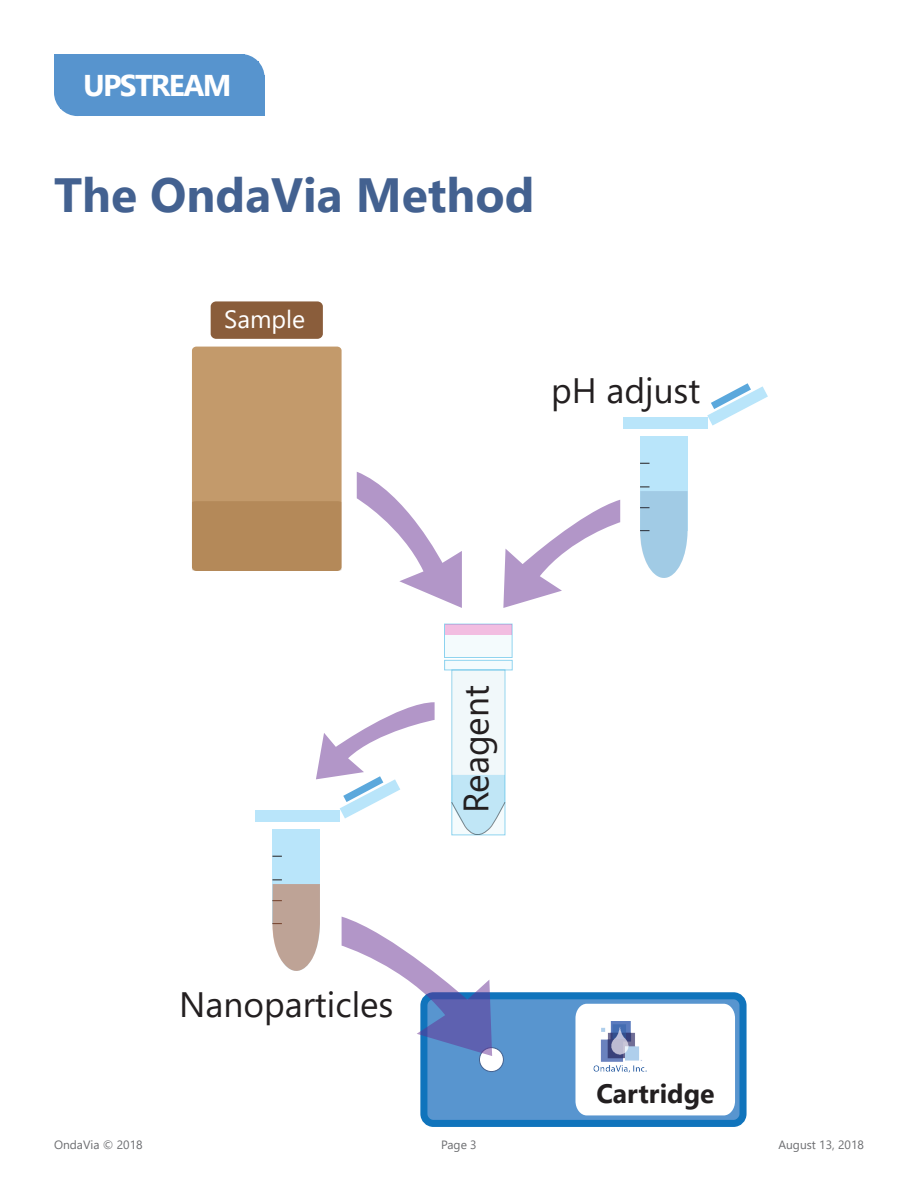
<style>
.page{position:relative;width:918px;height:1188px;background:#fff}
.page>*{position:absolute;margin:0;border:0;box-sizing:border-box;transform-origin:0 0}
.Page_Title_Heading{font:700 48px "Segoe UI";color:#436190}
.t1{font:35.25px "Segoe UI";color:#231f20}
.t2{font:700 30px "Segoe UI";letter-spacing:-.055em;color:#fff}
.t3{font:700 26.55px "Segoe UI";color:#231f20}
.t4{font:24.9px "Segoe UI";color:#fff}
.t5{font:12px "Segoe UI";color:#6c6d70}
</style>
<div class="page">
<div style="left:217px;top:54px;width:48px;height:47px;background:#5794ce;border-radius:50%"></div>
<div style="left:54px;top:69px;width:47px;height:47px;background:#5794ce;border-radius:50%"></div>
<div style="left:54px;top:54px;width:190px;height:39px;background:#5794ce"></div>
<div style="left:78px;top:75px;width:187px;height:41px;background:#5794ce"></div>
<div style="left:192px;top:347px;width:150px;height:224px;background:#c39a6b;border-radius:4px"></div>
<div style="left:211px;top:301px;width:112px;height:38px;background:#8a5d3b;border-radius:5px"></div>
<div style="left:192px;top:501px;width:150px;height:70px;background:#b48959"></div>
<div style="left:445px;top:660px;width:67px;height:10px;background:#f4fbfd"></div>
<div style="left:444px;top:624px;width:68px;height:34px;background:#f4fbfd"></div>
<div style="left:452px;top:670px;width:53px;height:105px;background:#f1f8fa"></div>
<svg style="left:451px;top:775px;width:54px;height:60px;background:#c4e6f3"></svg>
<div style="left:445px;top:625px;width:67px;height:10px;background:#f2bde1"></div>
<svg style="left:357px;top:472px;width:105px;height:136px"></svg>
<div style="left:424px;top:996px;width:319px;height:127px;background:#5895cf;border-radius:10px"></div>
<div style="left:420px;top:992px;width:327px;height:135px;border:7px solid #1074bc;border-radius:10px"></div>
<div style="left:575px;top:1004px;width:160px;height:111px;background:#fff"></div>
<div style="left:479px;top:1048px;width:24px;height:24px;background:#fff;border-radius:50%"></div>
<div style="left:479px;top:1047px;width:25px;height:25px;border:1px solid #436190;border-radius:50%"></div>
<img style="left:594px;top:1022px;width:52px;height:52px">
<svg style="left:342px;top:917px;width:150px;height:139px"></svg>
<div style="left:623px;top:418px;width:84px;height:11px;background:#b9e5fa"></div>
<div style="left:640px;top:436px;width:48px;height:95px;background:#b9e5fa"></div>
<svg style="left:703px;top:383px;width:65px;height:43px"></svg>
<svg style="left:640px;top:486px;width:48px;height:92px"></svg>
<svg style="left:503px;top:500px;width:117px;height:108px"></svg>
<div style="left:256px;top:811px;width:84px;height:11px;background:#b9e5fa"></div>
<div style="left:273px;top:829px;width:47px;height:95px;background:#b9e5fa"></div>
<svg style="left:316px;top:702px;width:119px;height:116px"></svg>
<svg style="left:272px;top:879px;width:48px;height:92px"></svg>
<h3 class="t2" style="left:83px;top:57px;width:150px">UPSTREAM</h3>
<p class="Page_Title_Heading" style="left:54px;top:150px;width:482px">The OndaVia Method</p>
<p class="t4" style="left:224px;top:296px;width:83px">Sample</p>
<p class="t1" style="left:551px;top:357px;width:151px">pH adjust</p>
<p class="t1" style="left:443px;top:813px;width:129px;rotate:-90deg">Reagent</p>
<p class="t1" style="left:179px;top:971px;width:216px">Nanoparticles</p>
<p class="t3" style="left:596px;top:1069px;width:120px">Cartridge</p>
<p class="t5" style="left:54px;top:1134px;width:90px">OndaVia © 2018</p>
<p class="t5" style="left:441px;top:1134px;width:37px">Page 3</p>
<p class="t5" style="left:778px;top:1134px;width:87px">August 13, 2018</p>
</div>
